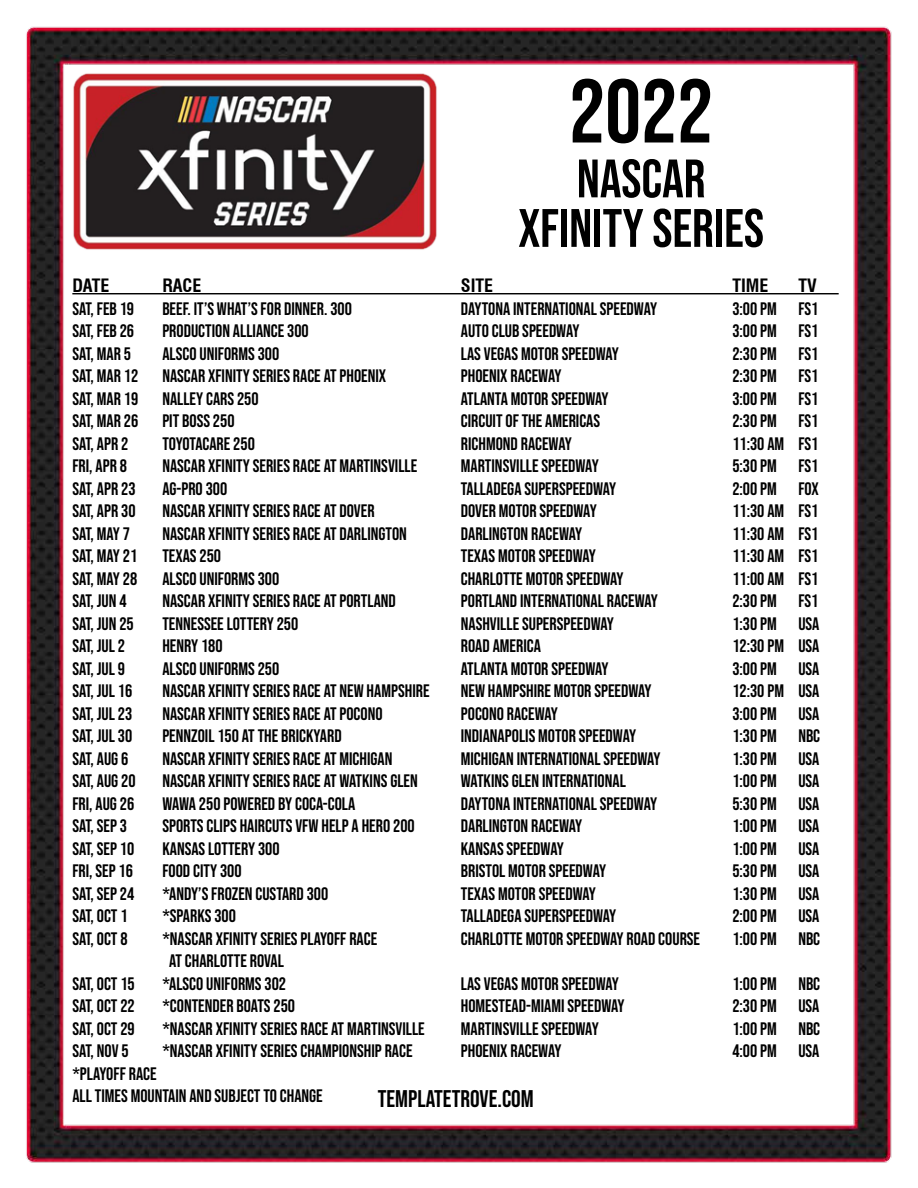
<style>
.page{position:relative;width:918px;height:1188px;background:#fff}
.page>*{position:absolute;margin:0;border:0;box-sizing:border-box;transform-origin:0 0}
.t1{font:90px "Bebas Neue";color:#000}
.t2{font:54px/49.5px "Bebas Neue";color:#000;text-align:center}
.t3{font:24px "Bebas Neue";color:#000}
.t4{font:18px/22.5px "Bebas Neue";color:#000}
.t5{font:700 condensed 18px "Swiss 721 BT";color:#000}
.s1{color:#fff}
</style>
<div class="page">
<img style="left:26px;top:26px;width:866px;height:1137px">
<hr style="left:72px;top:293px;width:767px;height:1px;background:#000">
<img style="left:63px;top:66px;width:385px;height:192px">
<h1 class="t1" style="left:569px;top:60px;width:145px">2022</h1>
<h2 class="t2" style="left:518px;top:153px;width:247px">NASCAR<br>XFINITY SERIES</h2>
<p class="t5" style="left:72px;top:275px;width:39px">DATE</p>
<p class="t5" style="left:162px;top:275px;width:41px">RACE</p>
<p class="t5" style="left:461px;top:275px;width:34px">SITE</p>
<p class="t5" style="left:732px;top:275px;width:38px">TIME</p>
<p class="t5" style="left:798px;top:275px;width:20px">TV</p>
<p class="t4" style="left:72px;top:297px;width:63px">SAT, FEB 19</p>
<p class="t4" style="left:162px;top:297px;width:191px">BEEF. IT’S WHAT’S FOR DINNER. 300</p>
<p class="t4" style="left:461px;top:297px;width:198px">DAYTONA INTERNATIONAL SPEEDWAY</p>
<p class="t4" style="left:732px;top:297px;width:88px">3:00 PM FS1</p>
<p class="t4" style="left:72px;top:319px;width:63px">SAT, FEB 26</p>
<p class="t4" style="left:162px;top:319px;width:148px">PRODUCTION ALLIANCE 300</p>
<p class="t4" style="left:461px;top:319px;width:120px">AUTO CLUB SPEEDWAY</p>
<p class="t4" style="left:732px;top:319px;width:88px">3:00 PM FS1</p>
<p class="t4" style="left:72px;top:342px;width:60px">SAT, MAR 5</p>
<p class="t4" style="left:162px;top:342px;width:119px">ALSCO UNIFORMS 300</p>
<p class="t4" style="left:461px;top:342px;width:160px">LAS VEGAS MOTOR SPEEDWAY</p>
<p class="t4" style="left:732px;top:342px;width:88px">2:30 PM FS1</p>
<p class="t4" style="left:72px;top:364px;width:67px">SAT, MAR 12</p>
<p class="t4" style="left:162px;top:364px;width:225px">NASCAR XFINITY SERIES RACE AT PHOENIX</p>
<p class="t4" style="left:461px;top:364px;width:102px">PHOENIX RACEWAY</p>
<p class="t4" style="left:732px;top:364px;width:88px">2:30 PM FS1</p>
<p class="t4" style="left:72px;top:387px;width:67px">SAT, MAR 19</p>
<p class="t4" style="left:162px;top:387px;width:98px">NALLEY CARS 250</p>
<p class="t4" style="left:461px;top:387px;width:149px">ATLANTA MOTOR SPEEDWAY</p>
<p class="t4" style="left:732px;top:387px;width:88px">3:00 PM FS1</p>
<p class="t4" style="left:72px;top:409px;width:67px">SAT, MAR 26</p>
<p class="t4" style="left:162px;top:409px;width:74px">PIT BOSS 250</p>
<p class="t4" style="left:461px;top:409px;width:141px">CIRCUIT OF THE AMERICAS</p>
<p class="t4" style="left:732px;top:409px;width:88px">2:30 PM FS1</p>
<p class="t4" style="left:72px;top:432px;width:58px">SAT, APR 2</p>
<p class="t4" style="left:162px;top:432px;width:94px">TOYOTACARE 250</p>
<p class="t4" style="left:461px;top:432px;width:113px">RICHMOND RACEWAY</p>
<p class="t4" style="left:732px;top:432px;width:88px">11:30 AM FS1</p>
<p class="t4" style="left:72px;top:454px;width:56px">FRI, APR 8</p>
<p class="t4" style="left:162px;top:454px;width:256px">NASCAR XFINITY SERIES RACE AT MARTINSVILLE</p>
<p class="t4" style="left:461px;top:454px;width:139px">MARTINSVILLE SPEEDWAY</p>
<p class="t4" style="left:732px;top:454px;width:88px">5:30 PM FS1</p>
<p class="t4" style="left:72px;top:477px;width:65px">SAT, APR 23</p>
<p class="t4" style="left:162px;top:477px;width:66px">AG-PRO 300</p>
<p class="t4" style="left:461px;top:477px;width:157px">TALLADEGA SUPERSPEEDWAY</p>
<p class="t4" style="left:732px;top:477px;width:88px">2:00 PM FOX</p>
<p class="t4" style="left:72px;top:499px;width:65px">SAT, APR 30</p>
<p class="t4" style="left:162px;top:499px;width:214px">NASCAR XFINITY SERIES RACE AT DOVER</p>
<p class="t4" style="left:461px;top:499px;width:137px">DOVER MOTOR SPEEDWAY</p>
<p class="t4" style="left:732px;top:499px;width:88px">11:30 AM FS1</p>
<p class="t4" style="left:72px;top:522px;width:59px">SAT, MAY 7</p>
<p class="t4" style="left:162px;top:522px;width:246px">NASCAR XFINITY SERIES RACE AT DARLINGTON</p>
<p class="t4" style="left:461px;top:522px;width:123px">DARLINGTON RACEWAY</p>
<p class="t4" style="left:732px;top:522px;width:88px">11:30 AM FS1</p>
<p class="t4" style="left:72px;top:544px;width:66px">SAT, MAY 21</p>
<p class="t4" style="left:162px;top:544px;width:60px">TEXAS 250</p>
<p class="t4" style="left:461px;top:544px;width:137px">TEXAS MOTOR SPEEDWAY</p>
<p class="t4" style="left:732px;top:544px;width:88px">11:30 AM FS1</p>
<p class="t4" style="left:72px;top:567px;width:66px">SAT, MAY 28</p>
<p class="t4" style="left:162px;top:567px;width:119px">ALSCO UNIFORMS 300</p>
<p class="t4" style="left:461px;top:567px;width:164px">CHARLOTTE MOTOR SPEEDWAY</p>
<p class="t4" style="left:732px;top:567px;width:88px">11:00 AM FS1</p>
<p class="t4" style="left:72px;top:589px;width:56px">SAT, JUN 4</p>
<p class="t4" style="left:162px;top:589px;width:235px">NASCAR XFINITY SERIES RACE AT PORTLAND</p>
<p class="t4" style="left:461px;top:589px;width:199px">PORTLAND INTERNATIONAL RACEWAY</p>
<p class="t4" style="left:732px;top:589px;width:88px">2:30 PM FS1</p>
<p class="t4" style="left:72px;top:612px;width:63px">SAT, JUN 25</p>
<p class="t4" style="left:162px;top:612px;width:137px">TENNESSEE LOTTERY 250</p>
<p class="t4" style="left:461px;top:612px;width:155px">NASHVILLE SUPERSPEEDWAY</p>
<p class="t4" style="left:732px;top:612px;width:89px">1:30 PM USA</p>
<p class="t4" style="left:72px;top:634px;width:54px">SAT, JUL 2</p>
<p class="t4" style="left:162px;top:634px;width:62px">HENRY 180</p>
<p class="t4" style="left:461px;top:634px;width:82px">ROAD AMERICA</p>
<p class="t4" style="left:732px;top:634px;width:89px">12:30 PM USA</p>
<p class="t4" style="left:72px;top:657px;width:54px">SAT, JUL 9</p>
<p class="t4" style="left:162px;top:657px;width:119px">ALSCO UNIFORMS 250</p>
<p class="t4" style="left:461px;top:657px;width:149px">ATLANTA MOTOR SPEEDWAY</p>
<p class="t4" style="left:732px;top:657px;width:89px">3:00 PM USA</p>
<p class="t4" style="left:72px;top:679px;width:62px">SAT, JUL 16</p>
<p class="t4" style="left:162px;top:679px;width:269px">NASCAR XFINITY SERIES RACE AT NEW HAMPSHIRE</p>
<p class="t4" style="left:461px;top:679px;width:192px">NEW HAMPSHIRE MOTOR SPEEDWAY</p>
<p class="t4" style="left:732px;top:679px;width:89px">12:30 PM USA</p>
<p class="t4" style="left:72px;top:702px;width:62px">SAT, JUL 23</p>
<p class="t4" style="left:162px;top:702px;width:222px">NASCAR XFINITY SERIES RACE AT POCONO</p>
<p class="t4" style="left:461px;top:702px;width:99px">POCONO RACEWAY</p>
<p class="t4" style="left:732px;top:702px;width:89px">3:00 PM USA</p>
<p class="t4" style="left:72px;top:724px;width:62px">SAT, JUL 30</p>
<p class="t4" style="left:162px;top:724px;width:181px">PENNZOIL 150 AT THE BRICKYARD</p>
<p class="t4" style="left:461px;top:724px;width:177px">INDIANAPOLIS MOTOR SPEEDWAY</p>
<p class="t4" style="left:732px;top:724px;width:89px">1:30 PM NBC</p>
<p class="t4" style="left:72px;top:747px;width:58px">SAT, AUG 6</p>
<p class="t4" style="left:162px;top:747px;width:232px">NASCAR XFINITY SERIES RACE AT MICHIGAN</p>
<p class="t4" style="left:461px;top:747px;width:201px">MICHIGAN INTERNATIONAL SPEEDWAY</p>
<p class="t4" style="left:732px;top:747px;width:89px">1:30 PM USA</p>
<p class="t4" style="left:72px;top:769px;width:65px">SAT, AUG 20</p>
<p class="t4" style="left:162px;top:769px;width:257px">NASCAR XFINITY SERIES RACE AT WATKINS GLEN</p>
<p class="t4" style="left:461px;top:769px;width:167px">WATKINS GLEN INTERNATIONAL</p>
<p class="t4" style="left:732px;top:769px;width:89px">1:00 PM USA</p>
<p class="t4" style="left:72px;top:792px;width:63px">FRI, AUG 26</p>
<p class="t4" style="left:162px;top:792px;width:195px">WAWA 250 POWERED BY COCA-COLA</p>
<p class="t4" style="left:461px;top:792px;width:198px">DAYTONA INTERNATIONAL SPEEDWAY</p>
<p class="t4" style="left:732px;top:792px;width:89px">5:30 PM USA</p>
<p class="t4" style="left:72px;top:814px;width:56px">SAT, SEP 3</p>
<p class="t4" style="left:162px;top:814px;width:254px">SPORTS CLIPS HAIRCUTS VFW HELP A HERO 200</p>
<p class="t4" style="left:461px;top:814px;width:123px">DARLINGTON RACEWAY</p>
<p class="t4" style="left:732px;top:814px;width:89px">1:00 PM USA</p>
<p class="t4" style="left:72px;top:837px;width:63px">SAT, SEP 10</p>
<p class="t4" style="left:162px;top:837px;width:119px">KANSAS LOTTERY 300</p>
<p class="t4" style="left:461px;top:837px;width:105px">KANSAS SPEEDWAY</p>
<p class="t4" style="left:732px;top:837px;width:89px">1:00 PM USA</p>
<p class="t4" style="left:72px;top:859px;width:62px">FRI, SEP 16</p>
<p class="t4" style="left:162px;top:859px;width:81px">FOOD CITY 300</p>
<p class="t4" style="left:461px;top:859px;width:147px">BRISTOL MOTOR SPEEDWAY</p>
<p class="t4" style="left:732px;top:859px;width:89px">5:30 PM USA</p>
<p class="t4" style="left:72px;top:882px;width:63px">SAT, SEP 24</p>
<p class="t4" style="left:162px;top:882px;width:167px">*ANDY’S FROZEN CUSTARD 300</p>
<p class="t4" style="left:461px;top:882px;width:137px">TEXAS MOTOR SPEEDWAY</p>
<p class="t4" style="left:732px;top:882px;width:89px">1:30 PM USA</p>
<p class="t4" style="left:72px;top:904px;width:57px">SAT, OCT 1</p>
<p class="t4" style="left:162px;top:904px;width:75px">*SPARKS 300</p>
<p class="t4" style="left:461px;top:904px;width:157px">TALLADEGA SUPERSPEEDWAY</p>
<p class="t4" style="left:732px;top:904px;width:89px">2:00 PM USA</p>
<p class="t4" style="left:72px;top:927px;width:57px">SAT, OCT 8</p>
<p class="t4" style="left:162px;top:927px;width:216px">*NASCAR XFINITY SERIES PLAYOFF RACE</p>
<p class="t4" style="left:461px;top:927px;width:241px">CHARLOTTE MOTOR SPEEDWAY ROAD COURSE</p>
<p class="t4" style="left:732px;top:927px;width:89px">1:00 PM NBC</p>
<p class="t4" style="left:162px;top:949px;width:123px"><span class="s1">*</span>AT CHARLOTTE ROVAL</p>
<p class="t4" style="left:72px;top:972px;width:64px">SAT, OCT 15</p>
<p class="t4" style="left:162px;top:972px;width:125px">*ALSCO UNIFORMS 302</p>
<p class="t4" style="left:461px;top:972px;width:160px">LAS VEGAS MOTOR SPEEDWAY</p>
<p class="t4" style="left:732px;top:972px;width:89px">1:00 PM NBC</p>
<p class="t4" style="left:72px;top:994px;width:64px">SAT, OCT 22</p>
<p class="t4" style="left:162px;top:994px;width:134px">*CONTENDER BOATS 250</p>
<p class="t4" style="left:461px;top:994px;width:165px">HOMESTEAD-MIAMI SPEEDWAY</p>
<p class="t4" style="left:732px;top:994px;width:89px">2:30 PM USA</p>
<p class="t4" style="left:72px;top:1017px;width:64px">SAT, OCT 29</p>
<p class="t4" style="left:162px;top:1017px;width:264px">*NASCAR XFINITY SERIES RACE AT MARTINSVILLE</p>
<p class="t4" style="left:461px;top:1017px;width:139px">MARTINSVILLE SPEEDWAY</p>
<p class="t4" style="left:732px;top:1017px;width:89px">1:00 PM NBC</p>
<p class="t4" style="left:72px;top:1039px;width:58px">SAT, NOV 5</p>
<p class="t4" style="left:162px;top:1039px;width:252px">*NASCAR XFINITY SERIES CHAMPIONSHIP RACE</p>
<p class="t4" style="left:461px;top:1039px;width:102px">PHOENIX RACEWAY</p>
<p class="t4" style="left:732px;top:1039px;width:89px">4:00 PM USA</p>
<p class="t4" style="left:72px;top:1062px;width:252px">*PLAYOFF RACE<br>ALL TIMES MOUNTAIN AND SUBJECT TO CHANGE</p>
<h3 class="t3" style="left:378px;top:1086px;width:158px">TEMPLATETROVE.COM</h3>
</div>
